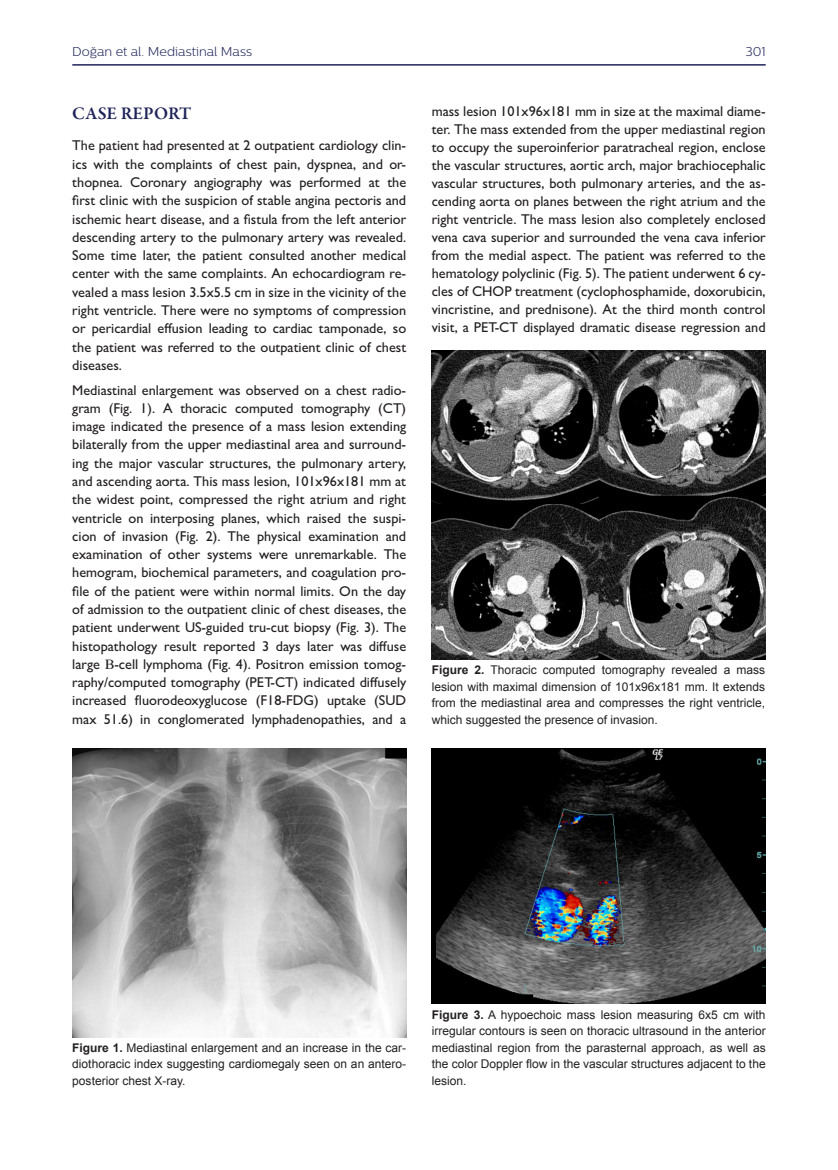
<style>
.page{position:relative;width:838px;height:1170px;background:#fff}
.page>*{position:absolute;margin:0;border:0;box-sizing:border-box;transform-origin:0 0}
.Ana_baslik_KARTAL{font:600 18px "Garamond Premr Pro";letter-spacing:.005em;color:#1f2359}
.Anayazi_KARTAL{font:500 14.25px/18.3px "Gill Sans MT Pro";color:#231f20;text-align:justify}
.Sayfa_numarasi_KARTA{font:300 12.75px "Centrale Sans";color:#1f2359}
.Sekil_altyazi_KARTAL{font:12px/16.5px "Arial";color:#231f20;text-align:justify}
.s1{font-weight:700}
</style>
<div class="page">
<img style="left:72px;top:748px;width:334px;height:289px">
<img style="left:432px;top:351px;width:333px;height:308px">
<img style="left:432px;top:748px;width:333px;height:255px">
<hr style="left:72px;top:64px;width:693px;height:2px;background:#1f2359">
<p class="Sayfa_numarasi_KARTA" style="left:72px;top:45px;width:181px">Doğan et al. Mediastinal Mass</p>
<p class="Sayfa_numarasi_KARTA" style="left:745px;top:45px;width:22px">301</p>
<p class="Ana_baslik_KARTAL" style="left:72px;top:103px;width:120px">CASE REPORT</p>
<p class="Anayazi_KARTAL" style="left:72px;top:136px;width:335px">The patient had presented at 2 outpatient cardiology clin&shy;ics with the complaints of chest pain, dyspnea, and or&shy;thopnea. Coronary angiography was performed at the first clinic with the suspicion of stable angina pectoris and ischemic heart disease, and a fistula from the left anterior descending artery to the pulmonary artery was revealed.<br>Some time later, the patient consulted another medical center with the same complaints. An echocardiogram re&shy;vealed a mass lesion 3.5x5.5 cm in size in the vicinity of the right ventricle. There were no symptoms of compression or pericardial effusion leading to cardiac tamponade, so the patient was referred to the outpatient clinic of chest diseases.</p>
<p class="Anayazi_KARTAL" style="left:72px;top:380px;width:335px">Mediastinal enlargement was observed on a chest radio&shy;gram (Fig. 1). A thoracic computed tomography (CT) image indicated the presence of a mass lesion extending bilaterally from the upper mediastinal area and surround&shy;ing the major vascular structures, the pulmonary artery, and ascending aorta. This mass lesion, 101x96x181 mm at the widest point, compressed the right atrium and right ventricle on interposing planes, which raised the suspi&shy;cion of invasion (Fig. 2). The physical examination and examination of other systems were unremarkable. The hemogram, biochemical parameters, and coagulation pro&shy;file of the patient were within normal limits. On the day of admission to the outpatient clinic of chest diseases, the patient underwent US-guided tru-cut biopsy (Fig. 3). The histopathology result reported 3 days later was diffuse large -cell lymphoma (Fig. 4). Positron emission tomog&shy;raphy/computed tomography (PET-CT) indicated diffusely increased fluorodeoxyglucose (F18-FDG) uptake (SUD max 51.6) in conglomerated lymphadenopathies, and a</p>
<p class="Anayazi_KARTAL" style="left:432px;top:102px;width:335px">mass lesion 101x96x181 mm in size at the maximal diame&shy;ter. The mass extended from the upper mediastinal region to occupy the superoinferior paratracheal region, enclose the vascular structures, aortic arch, major brachiocephalic vascular structures, both pulmonary arteries, and the as&shy;cending aorta on planes between the right atrium and the right ventricle. The mass lesion also completely enclosed vena cava superior and surrounded the vena cava inferior from the medial aspect. The patient was referred to the hematology polyclinic (Fig. 5). The patient underwent 6 cy&shy;cles of CHOP treatment (cyclophosphamide, doxorubicin, vincristine, and prednisone). At the third month control visit, a PET-CT displayed dramatic disease regression and</p>
<p class="Sekil_altyazi_KARTAL" style="left:432px;top:661px;width:335px"><span class="s1">Figure 2.</span> Thoracic computed tomography revealed a mass lesion with maximal dimension of 101x96x181 mm. It extends from the mediastinal area and compresses the right ventricle, which suggested the presence of invasion.</p>
<p class="Sekil_altyazi_KARTAL" style="left:72px;top:1039px;width:335px"><span class="s1">Figure 1.</span> Mediastinal enlargement and an increase in the car&shy;diothoracic index suggesting cardiomegaly seen on an antero&shy;posterior chest X-ray.</p>
<p class="Sekil_altyazi_KARTAL" style="left:432px;top:1006px;width:335px"><span class="s1">Figure 3.</span> A hypoechoic mass lesion measuring 6x5 cm with irregular contours is seen on thoracic ultrasound in the anterior mediastinal region from the parasternal approach, as well as the color Doppler flow in the vascular structures adjacent to the lesion.</p>
</div>
